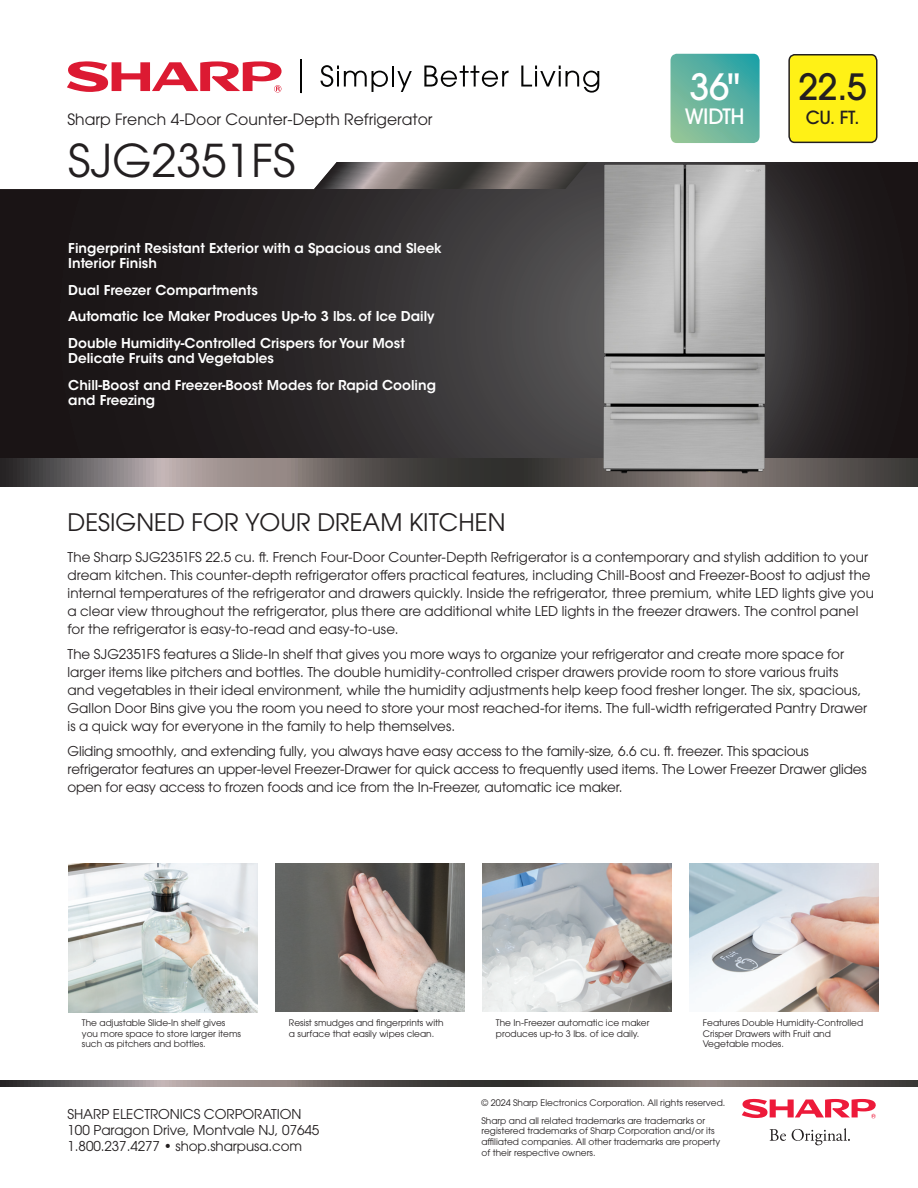
<style>
.page{position:relative;width:918px;height:1188px;background:#fff}
.page>*{position:absolute;margin:0;border:0;box-sizing:border-box;transform-origin:0 0}
.Model_Number{font:45px "ITC Avant Garde Pro";color:#231f20}
.t1{font:500 36px "ITC Avant Garde Pro";color:#231f20}
.t2{font:500 36px "ITC Avant Garde Std";color:#fff}
.Headline{font:24px "ITC Avant Garde Pro";color:#231f20}
.t3{font:500 21px "ITC Avant Garde Std";letter-spacing:-.025em;color:#fff}
.t4{font:500 18px "ITC Avant Garde Pro";color:#231f20}
.t5{font:15.6px "ITC Avant Garde Std";color:#231f20}
.overview_text{font:13.5px/18px "ITC Avant Garde Pro";letter-spacing:.005em;color:#231f20}
.Feature_Bullets{font:600 13.5px/15px "ITC Avant Garde Std";color:#fff}
.Photo_Caption{font:9px/10.8px "ITC Avant Garde Pro";color:#231f20}
</style>
<div class="page">
<svg style="left:0;top:162px;width:918px;height:297px;background:#2b2728"></svg>
<div style="left:789px;top:55px;width:88px;height:87px;background:#fff116;border-radius:6px"></div>
<div style="left:788px;top:54px;width:90px;height:89px;border:2px solid #231f20;border-radius:6px"></div>
<svg style="left:670px;top:54px;width:90px;height:89px;background:#62b3a0"></svg>
<svg style="left:0;top:1080px;width:918px;height:7px;background:#67615f"></svg>
<svg style="left:321px;top:65px;width:67px;height:27px"></svg>
<hr style="left:392px;top:66px;width:2px;height:21px;background:#050504">
<svg style="left:397px;top:71px;width:15px;height:21px"></svg>
<svg style="left:424px;top:66px;width:85px;height:21px"></svg>
<svg style="left:521px;top:66px;width:78px;height:27px"></svg>
<svg style="left:67px;top:61px;width:215px;height:32px"></svg>
<svg style="left:301px;top:60px;width:1px;height:33px"></svg>
<svg style="left:770px;top:1129px;width:16px;height:12px"></svg>
<svg style="left:792px;top:1128px;width:58px;height:17px"></svg>
<svg style="left:742px;top:1099px;width:134px;height:19px"></svg>
<svg style="left:0;top:459px;width:918px;height:27px;background:#635d5c"></svg>
<svg style="left:0;top:162px;width:587px;height:27px"></svg>
<img style="left:587px;top:162px;width:195px;height:324px">
<img style="left:275px;top:863px;width:189px;height:149px">
<img style="left:68px;top:864px;width:189px;height:148px">
<img style="left:482px;top:863px;width:189px;height:149px">
<img style="left:689px;top:863px;width:189px;height:149px">
<h2 class="t2" style="left:690px;top:64px;width:51px">36"</h2>
<p class="t5" style="left:68px;top:110px;width:367px">Sharp French 4-Door Counter-Depth Refrigerator</p>
<h3 class="t3" style="left:685px;top:103px;width:61px">WIDTH</h3>
<p class="Model_Number" style="left:68px;top:132px;width:229px">SJG2351FS</p>
<p class="Feature_Bullets" style="left:68px;top:240px;width:375px">Fingerprint Resistant Exterior with a Spacious and Sleek<br>Interior Finish</p>
<p class="Feature_Bullets" style="left:68px;top:282px;width:191px">Dual Freezer Compartments</p>
<p class="Feature_Bullets" style="left:68px;top:309px;width:368px">Automatic Ice Maker Produces Up-to 3 lbs. of Ice Daily</p>
<p class="Feature_Bullets" style="left:68px;top:336px;width:338px">Double Humidity-Controlled Crispers for Your Most<br>Delicate Fruits and Vegetables</p>
<p class="Feature_Bullets" style="left:68px;top:378px;width:369px">Chill-Boost and Freezer-Boost Modes for Rapid Cooling and Freezing</p>
<p class="t1" style="left:799px;top:64px;width:70px">22.5</p>
<p class="t4" style="left:806px;top:106px;width:55px">CU. FT.</p>
<p class="Headline" style="left:68px;top:507px;width:439px">DESIGNED FOR YOUR DREAM KITCHEN</p>
<p class="overview_text" style="left:68px;top:548px;width:808px">The Sharp SJG2351FS 22.5 cu. ft. French Four-Door Counter-Depth Refrigerator is a contemporary and stylish addition to your dream kitchen. This counter-depth refrigerator offers practical features, including Chill-Boost and Freezer-Boost to adjust the internal temperatures of the refrigerator and drawers quickly. Inside the refrigerator, three premium, white LED lights give you a clear view throughout the refrigerator, plus there are additional white LED lights in the freezer drawers. The control panel for the refrigerator is easy-to-read and easy-to-use.</p>
<p class="overview_text" style="left:68px;top:645px;width:801px">The SJG2351FS features a Slide-In shelf that gives you more ways to organize your refrigerator and create more space for larger items like pitchers and bottles. The double humidity-controlled crisper drawers provide room to store various fruits and vegetables in their ideal environment, while the humidity adjustments help keep food fresher longer. The six, spacious, Gallon Door Bins give you the room you need to store your most reached-for items. The full-width refrigerated Pantry Drawer is a quick way for everyone in the family to help themselves.</p>
<p class="overview_text" style="left:68px;top:742px;width:801px">Gliding smoothly, and extending fully, you always have easy access to the family-size, 6.6 cu. ft. freezer. This spacious refrigerator features an upper-level Freezer-Drawer for quick access to frequently used items. The Lower Freezer Drawer glides open for easy access to frozen foods and ice from the In-Freezer, automatic ice maker.</p>
<p class="Photo_Caption" style="left:82px;top:1017px;width:161px">The adjustable Slide-In shelf gives you more space to store larger items such as pitchers and bottles.</p>
<p class="Photo_Caption" style="left:496px;top:1017px;width:155px">The In-Freezer automatic ice maker produces up-to 3 lbs. of ice daily.</p>
<p class="Photo_Caption" style="left:289px;top:1017px;width:156px">Resist smudges and fingerprints with a surface that easily wipes clean.</p>
<p class="Photo_Caption" style="left:703px;top:1017px;width:162px">Features Double Humidity-Controlled<br>Crisper Drawers with Fruit and<br>Vegetable modes.</p>
<p class="overview_text" style="left:68px;top:1106px;width:253px;line-height:16.2px">SHARP ELECTRONICS CORPORATION<br>100 Paragon Drive, Montvale NJ, 07645<br>1.800.237.4277 • shop.sharpusa.com</p>
<p class="Photo_Caption" style="left:482px;top:1094px;width:245px;line-height:17.5px">© 2024 Sharp Electronics Corporation. All rights reserved.<br>Sharp and all related trademarks are trademarks or</p>
<p class="Photo_Caption" style="left:482px;top:1126px;width:240px">registered trademarks of Sharp Corporation and/or its affiliated companies. All other trademarks are property of their respective owners.</p>
</div>
